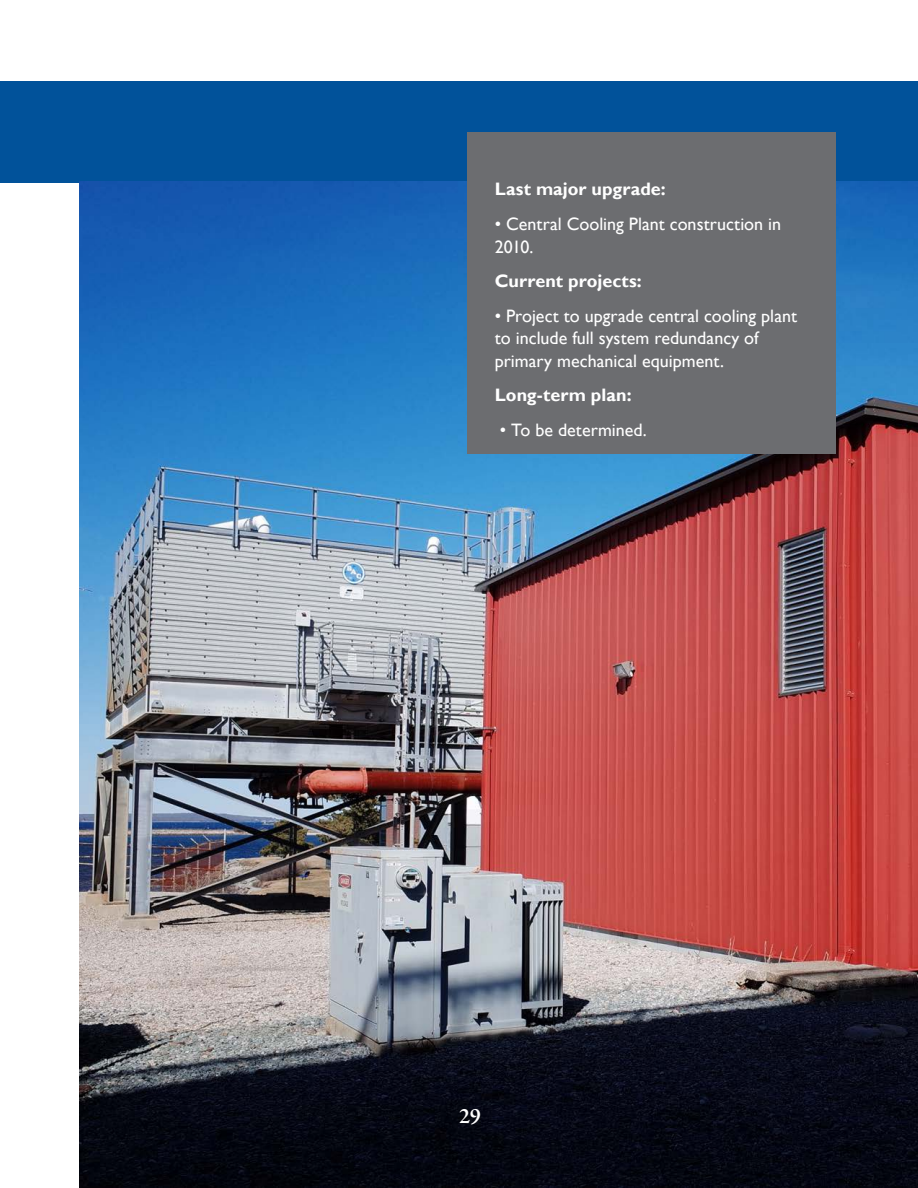
<style>
.page{position:relative;width:918px;height:1188px;background:#fff}
.page>*{position:absolute;margin:0;border:0;box-sizing:border-box;transform-origin:0 0}
.page_numbers{font:600 22.5px "Garamond Premr Pro";color:#fff}
.grey_box{font:18px/22.5px "Gill Sans";color:#fff}
.gray_box_header{font:700 18px "Gill Sans";letter-spacing:.005em;color:#fff}
</style>
<div class="page">
<div style="left:0;top:81px;width:918px;height:102px;background:#01529a"></div>
<img style="left:79px;top:182px;width:839px;height:1005px">
<div style="left:468px;top:132px;width:368px;height:322px;background:#6c6d70"></div>
<p class="gray_box_header" style="left:495px;top:179px;width:173px">Last major upgrade:</p>
<p class="grey_box" style="left:495px;top:213px;width:288px">• Central Cooling Plant construction in<br>2010.</p>
<p class="gray_box_header" style="left:495px;top:270px;width:148px">Current projects:</p>
<p class="grey_box" style="left:495px;top:305px;width:304px">• Project to upgrade central cooling plant to include full system redundancy of primary mechanical equipment.</p>
<p class="gray_box_header" style="left:495px;top:384px;width:138px">Long-term plan:</p>
<p class="grey_box" style="left:500px;top:419px;width:148px">• To be determined.</p>
<p class="page_numbers" style="left:459px;top:1102px;width:24px">29</p>
</div>
